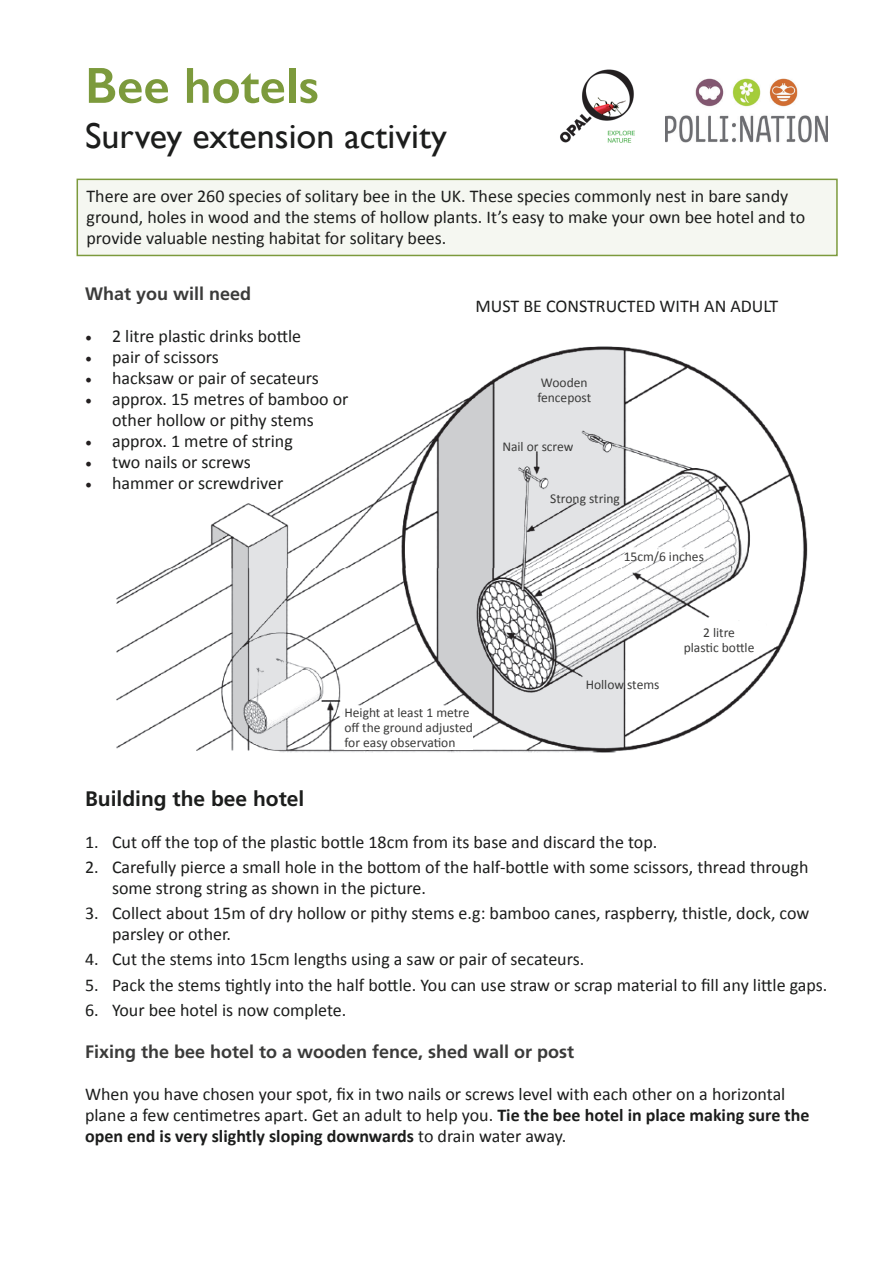
<style>
.page{position:relative;width:893px;height:1263px;background:#fff}
.page>*{position:absolute;margin:0;border:0;box-sizing:border-box;transform-origin:0 0}
.t1{font:600 51px "Gill Sans";color:#7c9a3c}
.t2{font:36px "Gill Sans";color:#1c1d1c}
.t3{font:700 21px "Frutiger";color:#1c1d1c}
.t4{font:18px/21px "Calibri";color:#1c1d1c}
.t5{font:700 18px "Frutiger";color:#3b3b3a}
.t6{font:13.5px/15px "Calibri";color:#3b3b3a}
.s1{font-family:"Minion Pro";color:#231f20}
.s2{font-weight:700}
</style>
<div class="page">
<img style="left:666px;top:78px;width:162px;height:64px">
<img style="left:116px;top:346px;width:692px;height:407px">
<div style="left:77px;top:179px;width:760px;height:76px;background:#f5f7f1"></div>
<div style="left:77px;top:179px;width:761px;height:77px;border:2px solid #7c9a3c"></div>
<div style="left:344px;top:707px;width:129px;height:43px;background:#fff"></div>
<img style="left:560px;top:69px;width:75px;height:73px">
<h1 class="t1" style="left:85px;top:55px;width:236px">Bee hotels</h1>
<h2 class="t2" style="left:85px;top:114px;width:363px">Survey extension activity</h2>
<p class="t4" style="left:87px;top:186px;width:720px">There are over 260 species of solitary bee in the UK. These species commonly nest in bare sandy ground, holes in wood and the stems of hollow plants. It’s easy to make your own bee hotel and to provide valuable nesting habitat for solitary bees.</p>
<p class="t5" style="left:85px;top:283px;width:168px">What you will need</p>
<p class="t4" style="left:85px;top:325px;width:218px"><span class="s1">•</span> 2 litre plastic drinks bottle</p>
<p class="t4" style="left:85px;top:346px;width:135px"><span class="s1">•</span> pair of scissors</p>
<p class="t4" style="left:85px;top:367px;width:235px"><span class="s1">•</span> hacksaw or pair of secateurs</p>
<p class="t4" style="left:85px;top:388px;width:265px;text-align:center"><span class="s1">•</span> approx. 15 metres of bamboo or other hollow or pithy stems</p>
<p class="t4" style="left:85px;top:430px;width:209px"><span class="s1">•</span> approx. 1 metre of string</p>
<p class="t4" style="left:85px;top:451px;width:167px"><span class="s1">•</span> two nails or screws</p>
<p class="t4" style="left:85px;top:472px;width:200px"><span class="s1">•</span> hammer or screwdriver</p>
<p class="t4" style="left:475px;top:295px;width:304px">MUST BE CONSTRUCTED WITH AN ADULT</p>
<p class="t6" style="left:537px;top:375px;width:55px">Wooden fencepost</p>
<p class="t6" style="left:502px;top:439px;width:73px">Nail or screw</p>
<p class="t6" style="left:550px;top:491px;width:71px">Strong string</p>
<p class="t6" style="left:624px;top:549px;width:82px">15cm/6 inches</p>
<p class="t6" style="left:586px;top:677px;width:75px">Hollow stems</p>
<p class="t6" style="left:684px;top:624px;width:72px;text-align:center">2 litre<br>plastic bottle</p>
<p class="t6" style="left:344px;top:705px;width:130px">Height at least 1 metre off the ground adjusted for easy observation</p>
<p class="t3" style="left:85px;top:786px;width:221px">Building the bee hotel</p>
<p class="t4" style="left:85px;top:831px;width:574px">1. Cut off the top of the plastic bottle 18cm from its base and discard the top.</p>
<p class="t4" style="left:112px;top:856px;width:698px;text-indent:-27px">2. Carefully pierce a small hole in the bottom of the half-bottle with some scissors, thread through some strong string as shown in the picture.</p>
<p class="t4" style="left:112px;top:903px;width:699px;text-indent:-27px">3. Collect about 15m of dry hollow or pithy stems e.g: bamboo canes, raspberry, thistle, dock, cow parsley or other.</p>
<p class="t4" style="left:85px;top:949px;width:501px">4. Cut the stems into 15cm lengths using a saw or pair of secateurs.</p>
<p class="t4" style="left:85px;top:974px;width:744px">5. Pack the stems tightly into the half bottle. You can use straw or scrap material to fill any little gaps.</p>
<p class="t4" style="left:85px;top:999px;width:263px">6. Your bee hotel is now complete.</p>
<p class="t5" style="left:85px;top:1041px;width:491px">Fixing the bee hotel to a wooden fence, shed wall or post</p>
<p class="t4" style="left:85px;top:1083px;width:726px">When you have chosen your spot, fix in two nails or screws level with each other on a horizontal plane a few centimetres apart. Get an adult to help you. <span class="s2">Tie the bee hotel in place making sure the open end is very slightly sloping downwards</span> to drain water away.</p>
</div>
